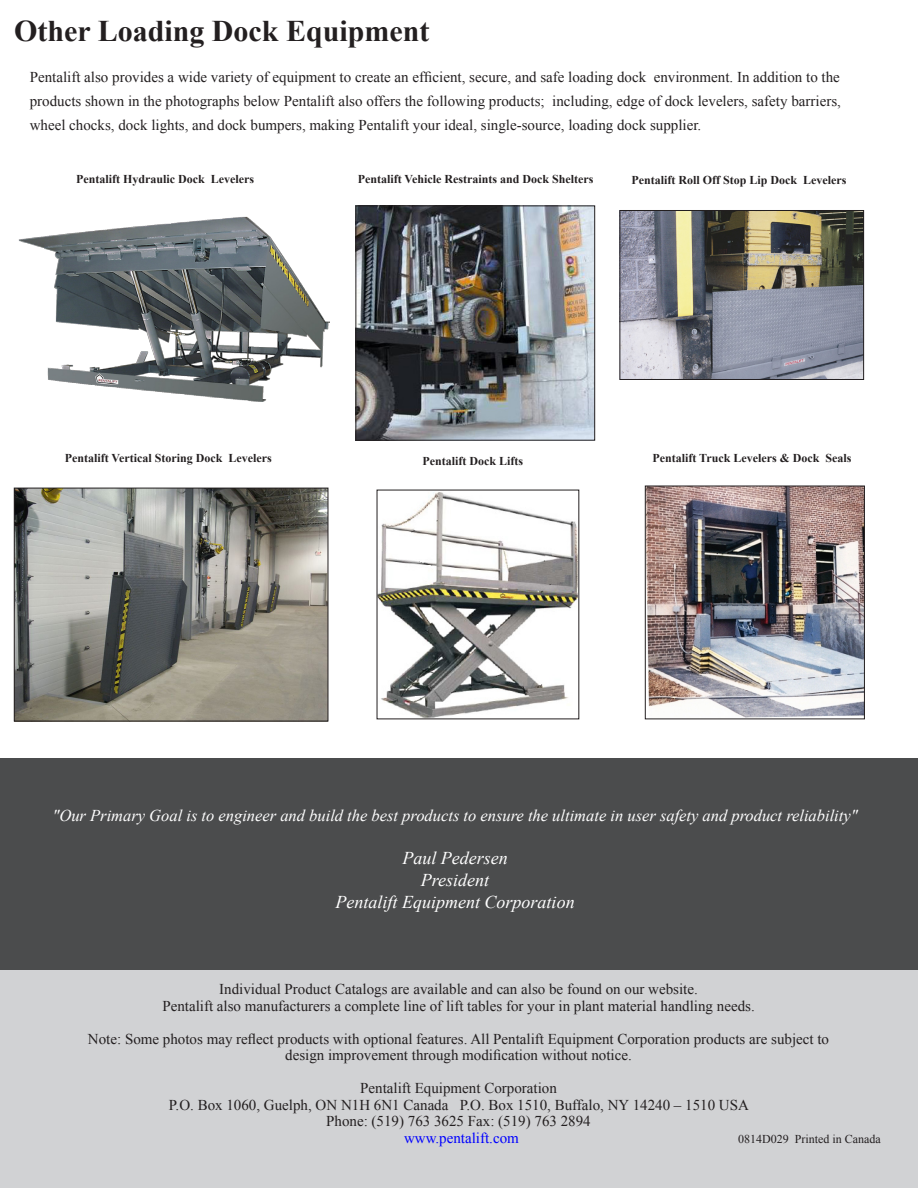
<style>
.page{position:relative;width:918px;height:1188px;background:#fff}
.page>*{position:absolute;margin:0;border:0;box-sizing:border-box;transform-origin:0 0}
.t1{font:700 30px "Times New Roman";color:#231f20}
.t2{font:italic 18px/21.6px "Times New Roman";color:#fff;text-align:center}
.t3{font:italic 16.5px "Times New Roman";color:#fff}
.t4{font:15px/16.5px "Times New Roman";color:#231f20;text-align:center}
.t5{font:15px "Times New Roman";color:#00f}
.t6{font:700 12px "Times New Roman";color:#231f20}
.t7{font:12px "Times New Roman";color:#231f20}
</style>
<div class="page">
<div style="left:0;top:758px;width:918px;height:214px;background:#4b4c4d"></div>
<div style="left:0;top:971px;width:918px;height:217px;background:#d1d2d4"></div>
<img style="left:379px;top:492px;width:198px;height:225px">
<img style="left:622px;top:212px;width:240px;height:166px">
<div style="left:620px;top:210px;width:244px;height:170px;border:1px solid #231f20"></div>
<img style="left:358px;top:208px;width:235px;height:231px">
<div style="left:356px;top:206px;width:239px;height:235px;border:1px solid #231f20"></div>
<img style="left:16px;top:490px;width:310px;height:229px">
<div style="left:14px;top:488px;width:314px;height:233px;border:1px solid #231f20"></div>
<img style="left:18px;top:216px;width:311px;height:186px">
<img style="left:647px;top:488px;width:216px;height:229px">
<div style="left:645px;top:486px;width:220px;height:233px;border:1px solid #231f20"></div>
<h1 class="t1" style="left:14px;top:9px;width:417px">Other Loading Dock Equipment</h1>
<p class="t4" style="left:30px;top:64px;width:813px;line-height:24px;text-align:justify">Pentalift also provides a wide variety of equipment to create an efficient, secure, and safe loading dock environment. In addition to the products shown in the photographs below Pentalift also offers the following products; including, edge of dock levelers, safety barriers, wheel chocks, dock lights, and dock bumpers, making Pentalift your ideal, single-source, loading dock supplier.</p>
<p class="t6" style="left:76px;top:170px;width:179px">Pentalift Hydraulic Dock Levelers</p>
<p class="t6" style="left:358px;top:171px;width:237px">Pentalift Vehicle Restraints and Dock Shelters</p>
<p class="t6" style="left:632px;top:171px;width:216px">Pentalift Roll Off Stop Lip Dock Levelers</p>
<p class="t6" style="left:65px;top:450px;width:208px">Pentalift Vertical Storing Dock Levelers</p>
<p class="t6" style="left:423px;top:452px;width:102px">Pentalift Dock Lifts</p>
<p class="t6" style="left:652px;top:450px;width:200px">Pentalift Truck Levelers &amp; Dock Seals</p>
<p class="t3" style="left:53px;top:804px;width:807px">"Our Primary Goal is to engineer and build the best products to ensure the ultimate in user safety and product reliability"</p>
<p class="t2" style="left:336px;top:847px;width:241px">Paul Pedersen<br>President<br>Pentalift Equipment Corporation</p>
<p class="t4" style="left:162px;top:980px;width:594px">Individual Product Catalogs are available and can also be found on our website.<br>Pentalift also manufacturers a complete line of lift tables for your in plant material handling needs.</p>
<p class="t4" style="left:88px;top:1030px;width:743px">Note: Some photos may reflect products with optional features. All Pentalift Equipment Corporation products are subject to design improvement through modification without notice.</p>
<p class="t4" style="left:169px;top:1079px;width:581px">Pentalift Equipment Corporation<br>P.O. Box 1060, Guelph, ON N1H 6N1 Canada P.O. Box 1510, Buffalo, NY 14240 – 1510 USA<br>Phone: (519) 763 3625 Fax: (519) 763 2894</p>
<p class="t5" style="left:404px;top:1127px;width:116px">www.pentalift.com</p>
<p class="t7" style="left:738px;top:1130px;width:144px">0814D029 Printed in Canada</p>
</div>
